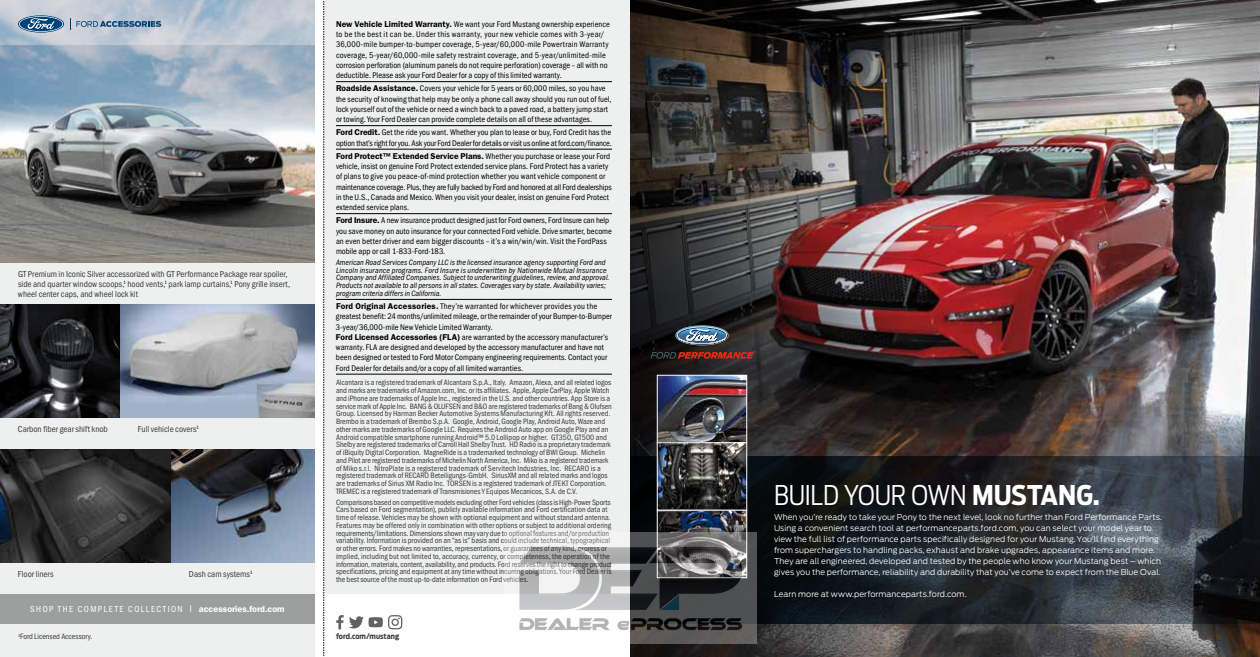
<style>
.page{position:relative;width:1260px;height:657px;background:#fff}
.page>*{position:absolute;margin:0;border:0;box-sizing:border-box;transform-origin:0 0}
.t1{font:300 27px "Ford Antenna Cond";letter-spacing:-.01em;color:#fff}
.t2{font:condensed 9px/10px "ITC Franklin Gothic Std";color:#3a3a3a}
.t3{font:condensed 9px "ITC Franklin Gothic Std";letter-spacing:.16em;color:#fff}
.t4{font:600 9px "ITC Franklin Gothic Std";color:#fff}
.t5{font:condensed 8.5px/10.3px "ITC Franklin Gothic Std";letter-spacing:.005em;color:#000}
.t6{font:condensed 8px/7.8px "ITC Franklin Gothic Std";color:#3a3a3a}
.t7{font:300 8px/11px "Ford Antenna";letter-spacing:.005em;color:#fff}
.t8{font:italic condensed 8px/7.8px "ITC Franklin Gothic Std";letter-spacing:.005em;color:#000}
.t9{font:700 7.5px "Ford Antenna Cond";letter-spacing:.005em;color:#3a3a3a}
.s1{font-family:"Ford Antenna";font-stretch:normal;font-size:7.5px}
.s2{font-weight:600;font-stretch:normal}
.s3{font-weight:700}
</style>
<div class="page">
<div style="left:0;top:0;width:315px;height:657px;background:#eeefef"></div>
<div style="left:324px;top:0;width:306px;height:594px;background:#eeefef"></div>
<svg style="left:324px;top:1px;width:1px;height:655px"></svg>
<img style="left:0;top:45px;width:315px;height:218px">
<svg style="left:0;top:0;width:315px;height:45px;background:#bcc7d3"></svg>
<img style="left:0;top:304px;width:315px;height:114px">
<img style="left:0;top:449px;width:315px;height:114px">
<img style="left:906px;top:0;width:354px;height:657px">
<div style="left:0;top:594px;width:315px;height:30px;background:#9d9f9f"></div>
<img style="left:630px;top:0;width:276px;height:657px">
<svg style="left:630px;top:456px;width:630px;height:168px;background:#23292d"></svg>
<svg style="left:18px;top:15px;width:46px;height:18px"></svg>
<svg style="left:19px;top:16px;width:44px;height:16px"></svg>
<svg style="left:70px;top:18px;width:91px;height:12px"></svg>
<hr style="left:336px;top:81px;width:276px;height:1px;background:#000">
<hr style="left:336px;top:125px;width:276px;height:1px;background:#000">
<hr style="left:336px;top:149px;width:276px;height:1px;background:#000">
<hr style="left:336px;top:213px;width:276px;height:1px;background:#000">
<hr style="left:336px;top:299px;width:276px;height:1px;background:#000">
<hr style="left:336px;top:374px;width:276px;height:1px;background:#000">
<svg style="left:675px;top:325px;width:54px;height:21px"></svg>
<svg style="left:650px;top:352px;width:104px;height:7px"></svg>
<img style="left:657px;top:375px;width:90px;height:157px">
<svg style="left:336px;top:615px;width:66px;height:14px"></svg>
<img style="left:519px;top:532px;width:237px;height:111px">
<p class="t2" style="left:18px;top:269px;width:274px">GT Premium in Iconic Silver accessorized with GT Performance Package rear spoiler, side and quarter window scoops,<sup>1</sup> hood vents,<sup>1</sup> park lamp curtains,<sup>1</sup> Pony grille insert, wheel center caps, and wheel lock kit</p>
<p class="t2" style="left:18px;top:424px;width:91px">Carbon fiber gear shift knob</p>
<p class="t2" style="left:138px;top:424px;width:63px">Full vehicle covers<sup>1</sup></p>
<p class="t2" style="left:18px;top:569px;width:37px">Floor liners</p>
<p class="t2" style="left:189px;top:569px;width:65px">Dash cam systems<sup>1</sup></p>
<p class="t3" style="left:30px;top:604px;width:163px">SHOP THE COMPLETE COLLECTION <span class="s1">|</span></p>
<p class="t4" style="left:199px;top:604px;width:87px">accessories.ford.com</p>
<p class="t6" style="left:18px;top:633px;width:76px"><sup>1</sup>Ford Licensed Accessory.</p>
<p class="t5" style="left:336px;top:19px;width:275px"><span class="s2">New Vehicle Limited Warranty.</span> We want your Ford Mustang ownership experience to be the best it can be. Under this warranty, your new vehicle comes with 3-year/ 36,000-mile bumper-to-bumper coverage, 5-year/60,000-mile Powertrain Warranty coverage, 5-year/60,000-mile safety restraint coverage, and 5-year/unlimited-mile corrosion perforation (aluminum panels do not require perforation) coverage – all with no deductible. Please ask your Ford Dealer for a copy of this limited warranty.</p>
<p class="t5" style="left:336px;top:83px;width:277px"><span class="s2">Roadside Assistance.</span> Covers your vehicle for 5 years or 60,000 miles, so you have the security of knowing that help may be only a phone call away should you run out of fuel, lock yourself out of the vehicle or need a winch back to a paved road, a battery jump start or towing. Your Ford Dealer can provide complete details on all of these advantages.</p>
<p class="t5" style="left:336px;top:128px;width:277px"><span class="s2">Ford Credit.</span> Get the ride you want. Whether you plan to lease or buy, Ford Credit has the option that’s right for you. Ask your Ford Dealer for details or visit us online at ford.com/finance.</p>
<p class="t5" style="left:336px;top:151px;width:277px"><span class="s2">Ford Protect™ Extended Service Plans.</span> Whether you purchase or lease your Ford vehicle, insist on genuine Ford Protect extended service plans. Ford Protect has a variety of plans to give you peace-of-mind protection whether you want vehicle component or maintenance coverage. Plus, they are fully backed by Ford and honored at all Ford dealerships in the U.S., Canada and Mexico. When you visit your dealer, insist on genuine Ford Protect extended service plans.</p>
<p class="t5" style="left:336px;top:215px;width:277px"><span class="s2">Ford Insure.</span> A new insurance product designed just for Ford owners, Ford Insure can help you save money on auto insurance for your connected Ford vehicle. Drive smarter, become an even better driver and earn bigger discounts – it’s a win/win/win. Visit the FordPass mobile app or call 1-833-Ford-183.</p>
<p class="t8" style="left:336px;top:258px;width:275px">American Road Services Company LLC is the licensed insurance agency supporting Ford and Lincoln insurance programs. Ford Insure is underwritten by Nationwide Mutual Insurance Company and Affiliated Companies. Subject to underwriting guidelines, review, and approval.<br>Products not available to all persons in all states. Coverages vary by state. Availability varies; program criteria differs in California.</p>
<p class="t5" style="left:336px;top:301px;width:277px"><span class="s2">Ford Original Accessories.</span> They’re warranted for whichever provides you the greatest benefit: 24 months/unlimited mileage, or the remainder of your Bumper-to-Bumper<br>3-year/36,000-mile New Vehicle Limited Warranty.</p>
<p class="t5" style="left:336px;top:332px;width:274px"><span class="s2">Ford Licensed Accessories (FLA)</span> are warranted by the accessory manufacturer’s warranty. FLA are designed and developed by the accessory manufacturer and have not been designed or tested to Ford Motor Company engineering requirements. Contact your Ford Dealer for details and/or a copy of all limited warranties.</p>
<p class="t6" style="left:336px;top:379px;width:278px">Alcantara is a registered trademark of Alcantara S.p.A., Italy. Amazon, Alexa, and all related logos and marks are trademarks of Amazon.com, Inc. or its affiliates. Apple, Apple CarPlay, Apple Watch and iPhone are trademarks of Apple Inc., registered in the U.S. and other countries. App Store is a service mark of Apple Inc. BANG &amp; OLUFSEN and B&amp;O are registered trademarks of Bang &amp; Olufsen Group. Licensed by Harman Becker Automotive Systems Manufacturing Kft. All rights reserved.<br>Brembo is a trademark of Brembo S.p.A. Google, Android, Google Play, Android Auto, Waze and other marks are trademarks of Google LLC. Requires the Android Auto app on Google Play and an Android compatible smartphone running Android™ 5.0 Lollipop or higher. GT350, GT500 and Shelby are registered trademarks of Carroll Hall Shelby Trust. HD Radio is a proprietary trademark of iBiquity Digital Corporation. MagneRide is a trademarked technology of BWI Group. Michelin and Pilot are registered trademarks of Michelin North America, Inc. Miko is a registered trademark of Miko s.r.l. NitroPlate is a registered trademark of Servitech Industries, Inc. RECARO is a registered trademark of RECARO Beteiligungs-GmbH. SiriusXM and all related marks and logos are trademarks of Sirius XM Radio Inc. TORSEN is a registered trademark of JTEKT Corporation.<br>TREMEC is a registered trademark of Transmisiones Y Equipos Mecanicos, S.A. de C.V.</p>
<p class="t6" style="left:336px;top:498px;width:277px">Comparisons based on competitive models excluding other Ford vehicles (class is High-Power Sports Cars based on Ford segmentation), publicly available information and Ford certification data at time of release. Vehicles may be shown with optional equipment and without standard antenna.<br>Features may be offered only in combination with other options or subject to additional ordering requirements/limitations. Dimensions shown may vary due to optional features and/or production variability. Information is provided on an “as is” basis and could include technical, typographical or other errors. Ford makes no warranties, representations, or guarantees of any kind, express or implied, including but not limited to, accuracy, currency, or completeness, the operation of the information, materials, content, availability, and products. Ford reserves the right to change product specifications, pricing and equipment at any time without incurring obligations. Your Ford Dealer is the best source of the most up-to-date information on Ford vehicles.</p>
<p class="t9" style="left:336px;top:630px;width:65px">ford.com/mustang</p>
<p class="t1" style="left:774px;top:472px;width:327px">BUILD YOUR OWN <span class="s3">MUSTANG.</span></p>
<p class="t7" style="left:774px;top:511px;width:389px">When you’re ready to take your Pony to the next level, look no further than Ford Performance Parts.<br>Using a convenient search tool at performanceparts.ford.com, you can select your model year to view the full list of performance parts specifically designed for your Mustang. You’ll find everything from superchargers to handling packs, exhaust and brake upgrades, appearance items and more.<br>They are all engineered, developed and tested by the people who know your Mustang best – which gives you the performance, reliability and durability that you’ve come to expect from the Blue Oval.</p>
<p class="t7" style="left:774px;top:588px;width:194px">Learn more at www.performanceparts.ford.com.</p>
</div>
